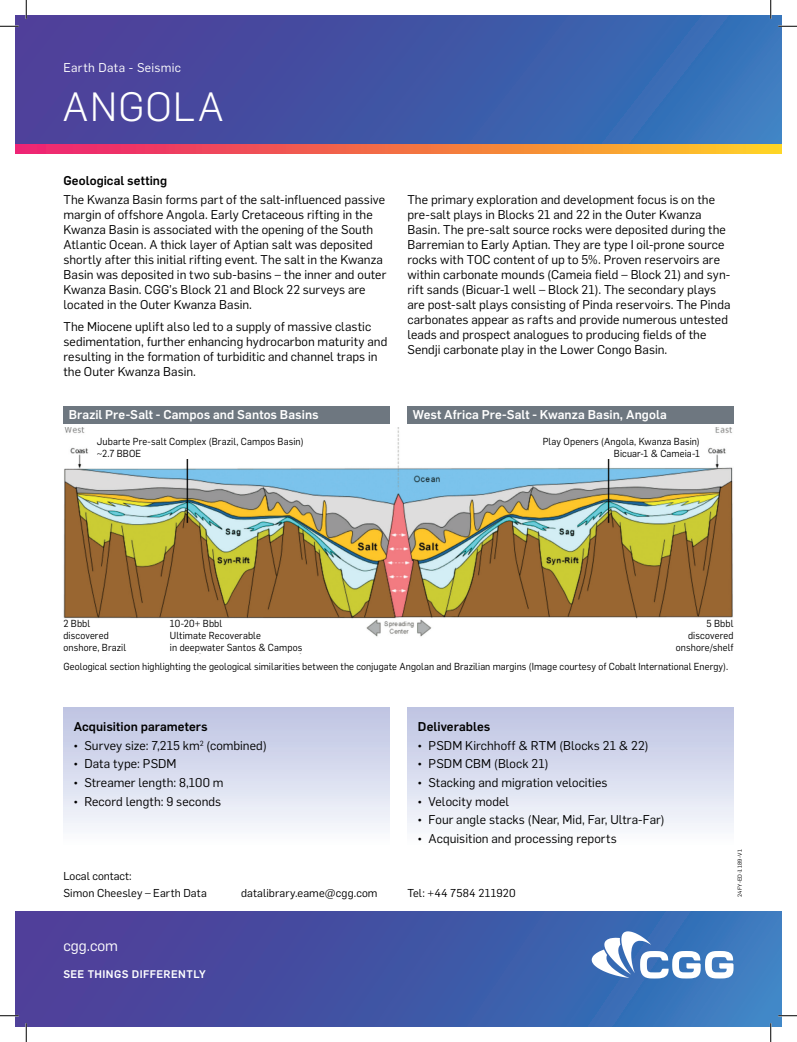
<style>
.page{position:relative;width:797px;height:1042px;background:#fff}
.page>*{position:absolute;margin:0;border:0;box-sizing:border-box;transform-origin:0 0}
.t1{font:300 40px "Flama";letter-spacing:.03em;color:#fff}
.t2{font:15px "Flama";color:#fff}
.t3{font:12.5px/15px "Flama";letter-spacing:.005em;color:#000}
.t4{font:500 12.5px "Flama";letter-spacing:.005em;color:#fff}
.t5{font:12.5px "Flama";letter-spacing:.025em;color:#fff}
.t6{font:500 12.5px "Flama";letter-spacing:.01em;color:#000}
.t7{font:11.25px/17px "Flama";letter-spacing:.01em;color:#000}
.t8{font:500 10.88px "Flama";letter-spacing:.035em;color:#fff}
.t9{font:10px/12px "Flama";letter-spacing:.01em;color:#000;scale:.95 1}
.t10{font:5.62px "Flama";letter-spacing:.05em;color:#000}
.s1{font-weight:500}
.s2{font-family:"Geogrotesque Slab";font-weight:300}
</style>
<div class="page">
<div style="left:16px;top:910px;width:765px;height:115px;background:linear-gradient(to right,#4e3793,#367abd)"></div>
<svg style="left:591px;top:931px;width:142px;height:47px"></svg>
<div style="left:16px;top:16px;width:765px;height:132px;background:linear-gradient(to right,#4e3a95,#3575ba)"></div>
<svg style="left:16px;top:144px;width:765px;height:10px;background:#f37347"></svg>
<div style="left:63px;top:707px;width:326px;height:140px;background:linear-gradient(to bottom,#bcc2e2,#fcfdfe)"></div>
<div style="left:407px;top:707px;width:326px;height:140px;background:linear-gradient(to bottom,#bcc2e2,#fcfdfe)"></div>
<div style="left:63px;top:405px;width:326px;height:18px;background:#6e7780"></div>
<div style="left:407px;top:405px;width:326px;height:18px;background:#6e7780"></div>
<img style="left:63px;top:427px;width:670px;height:210px">
<div style="left:97px;top:436px;width:260px;height:22px;background:#fff"></div>
<div style="left:482px;top:436px;width:217px;height:22px;background:#fff"></div>
<div style="left:170px;top:619px;width:150px;height:33px;background:#fff"></div>
<div style="left:63px;top:619px;width:102px;height:33px;background:#fff"></div>
<div style="left:632px;top:619px;width:101px;height:33px;background:#fff"></div>
<svg style="left:0;top:25px;width:19px;height:2px"></svg>
<svg style="left:778px;top:25px;width:19px;height:2px"></svg>
<svg style="left:0;top:1014px;width:19px;height:2px"></svg>
<svg style="left:778px;top:1014px;width:19px;height:2px"></svg>
<svg style="left:25px;top:0;width:2px;height:19px"></svg>
<svg style="left:25px;top:1022px;width:2px;height:19px"></svg>
<svg style="left:770px;top:0;width:1px;height:19px"></svg>
<svg style="left:770px;top:1022px;width:1px;height:19px"></svg>
<p class="t5" style="left:63px;top:59px;width:119px">Earth Data - Seismic</p>
<h1 class="t1" style="left:62px;top:77px;width:163px">ANGOLA</h1>
<p class="t6" style="left:63px;top:171px;width:105px">Geological setting</p>
<p class="t3" style="left:63px;top:191px;width:324px">The Kwanza Basin forms part of the salt-influenced passive margin of offshore Angola. Early Cretaceous rifting in the Kwanza Basin is associated with the opening of the South Atlantic Ocean. A thick layer of Aptian salt was deposited shortly after this initial rifting event. The salt in the Kwanza Basin was deposited in two sub-basins – the inner and outer Kwanza Basin. CGG’s Block 21 and Block 22 surveys are located in the Outer Kwanza Basin.</p>
<p class="t3" style="left:63px;top:318px;width:325px">The Miocene uplift also led to a supply of massive clastic sedimentation, further enhancing hydrocarbon maturity and resulting in the formation of turbiditic and channel traps in the Outer Kwanza Basin.</p>
<p class="t3" style="left:407px;top:191px;width:324px">The primary exploration and development focus is on the pre-salt plays in Blocks 21 and 22 in the Outer Kwanza Basin. The pre-salt source rocks were deposited during the Barremian to Early Aptian. They are type I oil-prone source rocks with TOC content of up to 5%. Proven reservoirs are within carbonate mounds (Cameia field – Block 21) and syn&shy;rift sands (Bicuar-1 well – Block 21). The secondary plays are post-salt plays consisting of Pinda reservoirs. The Pinda carbonates appear as rafts and provide numerous untested leads and prospect analogues to producing fields of the Sendji carbonate play in the Lower Congo Basin.</p>
<p class="t4" style="left:69px;top:405px;width:251px">Brazil Pre-Salt - Campos and Santos Basins</p>
<p class="t4" style="left:412px;top:405px;width:256px">West Africa Pre-Salt - Kwanza Basin, Angola</p>
<p class="t9" style="left:97px;top:434px;width:219px">Jubarte Pre-salt Complex (Brazil, Campos Basin) ~2.7 BBOE</p>
<p class="t9" style="left:542px;top:434px;width:167px;text-align:right">Play Openers (Angola, Kwanza Basin)<br>Bicuar-1 &amp; Cameia-1</p>
<p class="t9" style="left:63px;top:617px;width:67px">2 Bbbl discovered onshore, Brazil</p>
<p class="t9" style="left:675px;top:617px;width:62px;text-align:right">5 Bbbl discovered onshore/shelf</p>
<p class="t9" style="left:170px;top:617px;width:141px">10-20+ Bbbl<br>Ultimate Recoverable<br>in deepwater Santos &amp; Campos</p>
<p class="t9" style="left:63px;top:659px;width:701px">Geological section highlighting the geological similarities between the conjugate Angolan and Brazilian margins (Image courtesy of Cobalt International Energy).</p>
<p class="t3" style="left:74px;top:716px;width:194px;line-height:18.5px"><span class="s1">Acquisition parameters<br></span><span class="s2">¬</span> Survey size: 7,215 km<sup>2</sup> (combined) <span class="s2">¬</span> Data type: PSDM<br><span class="s2">¬</span> Streamer length: 8,100 m<br><span class="s2">¬</span> Record length: 9 seconds</p>
<p class="t3" style="left:418px;top:716px;width:248px;line-height:18.5px"><span class="s1">Deliverables<br></span><span class="s2">¬</span> PSDM Kirchhoff &amp; RTM (Blocks 21 &amp; 22)<br><span class="s2">¬</span> PSDM CBM (Block 21)<br><span class="s2">¬</span> Stacking and migration velocities<br><span class="s2">¬</span> Velocity model<br><span class="s2">¬</span> Four angle stacks (Near, Mid, Far, Ultra-Far) <span class="s2">¬</span> Acquisition and processing reports</p>
<p class="t7" style="left:63px;top:866px;width:145px">Local contact:<br>Simon Cheesley – Earth Data</p>
<p class="t2" style="left:63px;top:934px;width:56px">cgg.com</p>
<p class="t8" style="left:63px;top:965px;width:144px">SEE THINGS DIFFERENTLY</p>
<p class="t7" style="left:241px;top:883px;width:138px">datalibrary.eame@cgg.com</p>
<p class="t7" style="left:407px;top:883px;width:110px">Tel: +44 7584 211920</p>
<p class="t10" style="left:735px;top:896px;width:49px;rotate:-90deg">24FY-ED-1189-V1</p>
</div>
